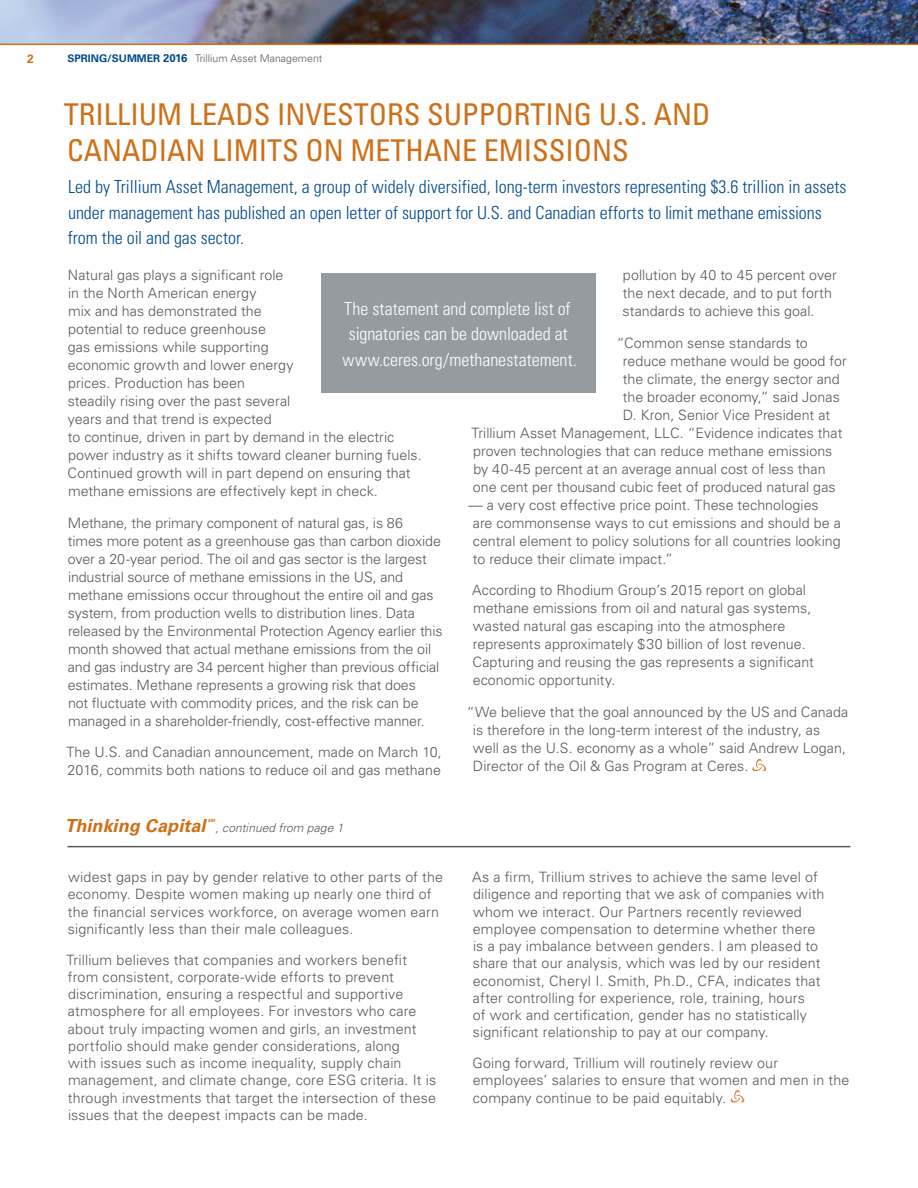
<style>
.page{position:relative;width:918px;height:1188px;background:#fff}
.page>*{position:absolute;margin:0;border:0;box-sizing:border-box;transform-origin:0 0}
.t1{font:condensed 30px/36px "Univers";color:#ce7018}
.t2{font:300 condensed 18px/25.5px "Univers";color:#004a8d}
.t3{font:300 condensed 18px/25.5px "Univers";color:#fff;text-align:center}
.t4{font:italic 700 18px "Univers";letter-spacing:.005em;color:#ce7018}
.t5{font:300 14.25px/18px "Univers";letter-spacing:.005em;color:#57585a}
.t6{font:italic 300 12px "Univers";letter-spacing:.01em;color:#57585a}
.t7{font:700 12px "Univers";color:#ce7018}
.t8{font:300 10.5px "Univers";color:#57585a}
.t9{font:italic 700 4.35px "Univers";color:#ce7018}
.s1{font-weight:700;color:#004a8d}
.s2{font-weight:700;font-size:11.25px;color:#004a8d}
</style>
<div class="page">
<img style="left:0;top:0;width:918px;height:44px">
<hr style="left:0;top:44px;width:918px;height:1px;background:#ce7018">
<svg style="left:752px;top:759px;width:14px;height:13px"></svg>
<div style="left:321px;top:273px;width:274px;height:120px;background:#959ca1"></div>
<hr style="left:68px;top:846px;width:782px;height:1px;background:#57585a">
<svg style="left:730px;top:1090px;width:14px;height:13px"></svg>
<p class="t7" style="left:27px;top:52px;width:8px">2</p>
<p class="t8" style="left:68px;top:52px;width:256px"><span class="s1">SPRING/SUMMER</span> <span class="s2">2016</span> Trillium Asset Management</p>
<h1 class="t1" style="left:64px;top:96px;width:648px">TRILLIUM LEADS INVESTORS SUPPORTING U.S. AND<br>CANADIAN LIMITS ON METHANE EMISSIONS</h1>
<p class="t2" style="left:68px;top:174px;width:780px">Led by Trillium Asset Management, a group of widely diversified, long-term investors representing $3.6 trillion in assets under management has published an open letter of support for U.S. and Canadian efforts to limit methane emissions from the oil and gas sector.</p>
<p class="t5" style="left:68px;top:266px;width:356px">Natural gas plays a significant role<br>in the North American energy<br>mix and has demonstrated the<br>potential to reduce greenhouse<br>gas emissions while supporting<br>economic growth and lower energy<br>prices. Production has been<br>steadily rising over the past several<br>years and that trend is expected<br>to continue, driven in part by demand in the electric power industry as it shifts toward cleaner burning fuels.<br>Continued growth will in part depend on ensuring that methane emissions are effectively kept in check.</p>
<p class="t5" style="left:68px;top:514px;width:376px">Methane, the primary component of natural gas, is 86<br>times more potent as a greenhouse gas than carbon dioxide over a 20-year period. The oil and gas sector is the largest industrial source of methane emissions in the US, and methane emissions occur throughout the entire oil and gas system, from production wells to distribution lines. Data released by the Environmental Protection Agency earlier this month showed that actual methane emissions from the oil and gas industry are 34 percent higher than previous official estimates. Methane represents a growing risk that does<br>not fluctuate with commodity prices, and the risk can be managed in a shareholder-friendly, cost-effective manner.</p>
<p class="t5" style="left:66px;top:743px;width:377px">The U.S. and Canadian announcement, made on March 10,<br>2016, commits both nations to reduce oil and gas methane</p>
<p class="t5" style="left:623px;top:266px;width:216px">pollution by 40 to 45 percent over the next decade, and to put forth standards to achieve this goal.</p>
<p class="t5" style="left:617px;top:334px;width:193px">“Common sense standards to</p>
<p class="t5" style="left:623px;top:352px;width:225px">reduce methane would be good for</p>
<p class="t5" style="left:623px;top:370px;width:219px">the climate, the energy sector and</p>
<p class="t5" style="left:623px;top:388px;width:219px">the broader economy,” said Jonas</p>
<p class="t5" style="left:623px;top:406px;width:209px">D. Kron, Senior Vice President at</p>
<p class="t5" style="left:471px;top:424px;width:373px">Trillium Asset Management, LLC. “Evidence indicates that</p>
<p class="t5" style="left:473px;top:442px;width:361px">proven technologies that can reduce methane emissions</p>
<p class="t5" style="left:473px;top:460px;width:354px">by 40-45 percent at an average annual cost of less than</p>
<p class="t5" style="left:473px;top:478px;width:364px">one cent per thousand cubic feet of produced natural gas</p>
<p class="t5" style="left:469px;top:496px;width:374px">— a very cost effective price point. These technologies are commonsense ways to cut emissions and should be a central element to policy solutions for all countries looking to reduce their climate impact.”</p>
<p class="t5" style="left:472px;top:581px;width:343px">According to Rhodium Group’s 2015 report on global methane emissions from oil and natural gas systems, wasted natural gas escaping into the atmosphere represents approximately $30 billion of lost revenue.<br>Capturing and reusing the gas represents a significant economic opportunity.</p>
<p class="t5" style="left:473px;top:703px;width:377px;text-indent:-6px">“We believe that the goal announced by the US and Canada is therefore in the long-term interest of the industry, as well as the U.S. economy as a whole” said Andrew Logan, Director of the Oil &amp; Gas Program at Ceres.</p>
<p class="t3" style="left:342px;top:296px;width:236px">The statement and complete list of signatories can be downloaded at www.ceres.org/methanestatement.</p>
<p class="t4" style="left:65px;top:815px;width:142px">Thinking Capital</p>
<p class="t9" style="left:208px;top:818px;width:9px">SM</p>
<p class="t6" style="left:216px;top:821px;width:129px">, continued from page 1</p>
<p class="t5" style="left:68px;top:868px;width:377px;line-height:17.2px">widest gaps in pay by gender relative to other parts of the economy. Despite women making up nearly one third of the financial services workforce, on average women earn significantly less than their male colleagues.</p>
<p class="t5" style="left:66px;top:951px;width:371px;line-height:17.2px">Trillium believes that companies and workers benefit from consistent, corporate-wide efforts to prevent discrimination, ensuring a respectful and supportive atmosphere for all employees. For investors who care about truly impacting women and girls, an investment portfolio should make gender considerations, along<br>with issues such as income inequality, supply chain management, and climate change, core ESG criteria. It is through investments that target the intersection of these issues that the deepest impacts can be made.</p>
<p class="t5" style="left:472px;top:868px;width:354px;line-height:17.2px">As a firm, Trillium strives to achieve the same level of diligence and reporting that we ask of companies with whom we interact. Our Partners recently reviewed employee compensation to determine whether there is a pay imbalance between genders. I am pleased to share that our analysis, which was led by our resident economist, Cheryl I. Smith, Ph.D., CFA, indicates that after controlling for experience, role, training, hours<br>of work and certification, gender has no statistically significant relationship to pay at our company.</p>
<p class="t5" style="left:473px;top:1055px;width:378px;line-height:17.2px">Going forward, Trillium will routinely review our employees’ salaries to ensure that women and men in the company continue to be paid equitably.</p>
</div>
